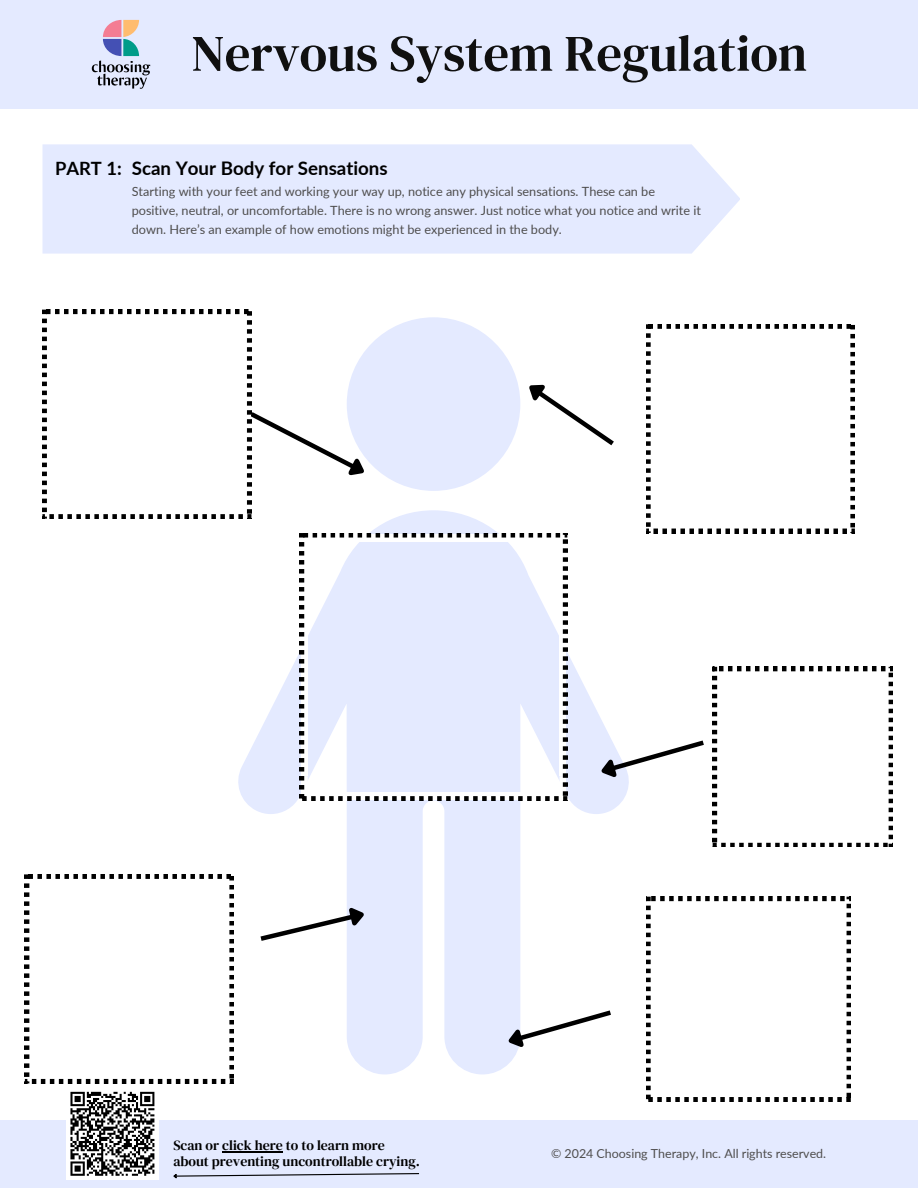
<style>
.page{position:relative;width:918px;height:1188px;background:#fff}
.page>*{position:absolute;margin:0;border:0;box-sizing:border-box;transform-origin:0 0}
.t1{font:51px "DM Serif Text";color:#101010}
.t2{font:700 18.75px "Lato";color:#000}
.t3{font:700 18.3px "Lato";color:#000}
.t4{font:13.95px/15.8px "DM Serif Text";color:#000}
.t5{font:12.75px/19px "Lato";color:#4e4d4d}
.t6{font:12.45px "Lato";color:#4e4d4d}
</style>
<div class="page">
<div style="left:42px;top:144px;width:698px;height:110px;background:#e4eaff"></div>
<svg style="left:238px;top:317px;width:354px;height:757px"></svg>
<svg style="left:518px;top:370px;width:96px;height:80px"></svg>
<svg style="left:499px;top:1007px;width:112px;height:48px"></svg>
<svg style="left:256px;top:900px;width:117px;height:44px"></svg>
<svg style="left:251px;top:408px;width:123px;height:80px"></svg>
<svg style="left:646px;top:324px;width:209px;height:209px"></svg>
<svg style="left:592px;top:667px;width:301px;height:180px"></svg>
<svg style="left:42px;top:310px;width:209px;height:209px"></svg>
<svg style="left:25px;top:874px;width:209px;height:209px"></svg>
<div style="left:0;top:1120px;width:918px;height:68px;background:#e4eaff"></div>
<svg style="left:173px;top:1173px;width:247px;height:6px"></svg>
<hr style="left:222px;top:1152px;width:61px;height:1px;background:#000">
<div style="left:66px;top:1088px;width:93px;height:92px;background:#fff"></div>
<svg style="left:70px;top:1091px;width:85px;height:85px"></svg>
<svg style="left:646px;top:897px;width:205px;height:204px"></svg>
<svg style="left:300px;top:533px;width:267px;height:268px;fill:#e4eaff"></svg>
<div style="left:0;top:0;width:918px;height:109px;background:#e4eaff"></div>
<svg style="left:92px;top:20px;width:58px;height:68px"></svg>
<p class="t1" style="left:191px;top:18px;width:617px">Nervous System Regulation</p>
<p class="t3" style="left:55px;top:157px;width:68px">PART 1:</p>
<h1 class="t2" style="left:132px;top:157px;width:258px">Scan Your Body for Sensations</h1>
<h1 class="t5" style="left:132px;top:182px;width:571px">Starting with your feet and working your way up, notice any physical sensations. These can be positive, neutral, or uncomfortable. There is no wrong answer. Just notice what you notice and write it down. Here’s an example of how emotions might be experienced in the body.</h1>
<h3 class="t4" style="left:173px;top:1138px;width:248px">Scan or click here to to learn more about preventing uncontrollable crying.</h3>
<h2 class="t6" style="left:551px;top:1146px;width:277px">© 2024 Choosing Therapy, Inc. All rights reserved.</h2>
</div>
